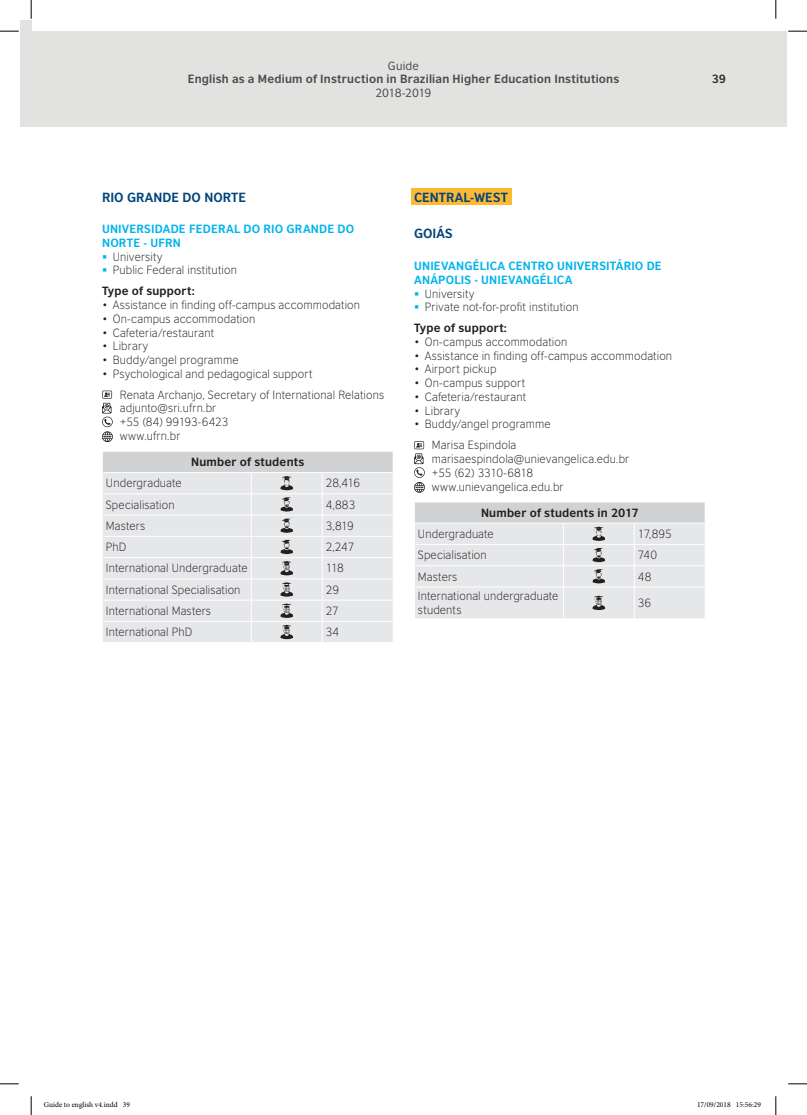
<style>
.page{position:relative;width:807px;height:1115px;background:#fff}
.page>*{position:absolute;margin:0;border:0;box-sizing:border-box;transform-origin:0 0}
.t1{font:700 12.5px "British Council Sans";color:#00447b}
.t2{font:300 11.25px/13.8px "British Council Sans";letter-spacing:.01em;color:#231f20}
.t3{font:700 11.25px/13.8px "British Council Sans";letter-spacing:.015em;color:#00b3ed}
.t4{font:700 11.25px "British Council Sans";letter-spacing:.015em;color:#4b4c4d}
.t5{font:700 11.25px "British Council Sans";letter-spacing:.015em;color:#231f20}
.t6{font:11.25px "British Council Sans";letter-spacing:-.045em;color:#4b4c4d}
.t7{font:11.25px "British Council Sans";letter-spacing:-.01em;color:#4b4c4d}
.t8{font:700 11.25px "British Council Sans";color:#312f30}
.t9{font:7.5px "Minion Pro";color:#000}
</style>
<div class="page">
<div style="left:21px;top:21px;width:10px;height:106px;background:#e2e3e0"></div>
<div style="left:31px;top:31px;width:755px;height:96px;background:#e2e3e0"></div>
<svg style="left:102px;top:390px;width:11px;height:52px"></svg>
<div style="left:102px;top:451px;width:291px;height:21px;background:#d1d2d4"></div>
<div style="left:103px;top:473px;width:290px;height:169px;background:#e6e7e9"></div>
<hr style="left:102px;top:493px;width:149px;height:1px;background:#fff">
<hr style="left:251px;top:493px;width:71px;height:1px;background:#fff">
<hr style="left:322px;top:493px;width:71px;height:1px;background:#fff">
<hr style="left:102px;top:515px;width:149px;height:1px;background:#fff">
<hr style="left:251px;top:515px;width:71px;height:1px;background:#fff">
<hr style="left:322px;top:515px;width:71px;height:1px;background:#fff">
<hr style="left:102px;top:536px;width:149px;height:1px;background:#fff">
<hr style="left:251px;top:536px;width:71px;height:1px;background:#fff">
<hr style="left:322px;top:536px;width:71px;height:1px;background:#fff">
<hr style="left:102px;top:557px;width:149px;height:1px;background:#fff">
<hr style="left:251px;top:557px;width:71px;height:1px;background:#fff">
<hr style="left:322px;top:557px;width:71px;height:1px;background:#fff">
<hr style="left:102px;top:578px;width:149px;height:1px;background:#fff">
<hr style="left:251px;top:578px;width:71px;height:1px;background:#fff">
<hr style="left:322px;top:578px;width:71px;height:1px;background:#fff">
<hr style="left:102px;top:600px;width:149px;height:1px;background:#fff">
<hr style="left:251px;top:600px;width:71px;height:1px;background:#fff">
<hr style="left:322px;top:600px;width:71px;height:1px;background:#fff">
<hr style="left:102px;top:621px;width:149px;height:1px;background:#fff">
<hr style="left:251px;top:621px;width:71px;height:1px;background:#fff">
<svg style="left:251px;top:473px;width:1px;height:169px"></svg>
<hr style="left:322px;top:621px;width:71px;height:1px;background:#fff">
<svg style="left:322px;top:473px;width:1px;height:169px"></svg>
<hr style="left:102px;top:451px;width:149px;height:1px;background:#fff">
<svg style="left:102px;top:452px;width:1px;height:20px"></svg>
<hr style="left:251px;top:451px;width:71px;height:1px;background:#fff">
<hr style="left:322px;top:451px;width:71px;height:1px;background:#fff">
<svg style="left:280px;top:476px;width:13px;height:14px"></svg>
<svg style="left:280px;top:497px;width:13px;height:14px"></svg>
<svg style="left:280px;top:518px;width:13px;height:15px"></svg>
<svg style="left:280px;top:540px;width:13px;height:14px"></svg>
<svg style="left:280px;top:561px;width:13px;height:14px"></svg>
<svg style="left:280px;top:582px;width:13px;height:14px"></svg>
<svg style="left:280px;top:603px;width:13px;height:15px"></svg>
<svg style="left:280px;top:625px;width:13px;height:14px"></svg>
<div style="left:410px;top:189px;width:101px;height:16px;background:#fdb931"></div>
<svg style="left:414px;top:441px;width:10px;height:52px"></svg>
<svg style="left:415px;top:502px;width:290px;height:116px"></svg>
<svg style="left:0;top:30px;width:19px;height:2px"></svg>
<svg style="left:788px;top:30px;width:18px;height:2px"></svg>
<svg style="left:0;top:1083px;width:19px;height:1px"></svg>
<svg style="left:788px;top:1083px;width:18px;height:1px"></svg>
<svg style="left:30px;top:0;width:2px;height:19px"></svg>
<svg style="left:30px;top:1096px;width:2px;height:19px"></svg>
<svg style="left:775px;top:0;width:1px;height:19px"></svg>
<svg style="left:775px;top:1096px;width:1px;height:19px"></svg>
<p class="t7" style="left:388px;top:58px;width:32px">Guide</p>
<p class="t4" style="left:188px;top:72px;width:433px">English as a Medium of Instruction in Brazilian Higher Education Institutions</p>
<p class="t6" style="left:375px;top:86px;width:58px">2018-2019</p>
<p class="t1" style="left:102px;top:189px;width:145px">RIO GRANDE DO NORTE</p>
<p class="t3" style="left:102px;top:222px;width:254px">UNIVERSIDADE FEDERAL DO RIO GRANDE DO<br>NORTE - UFRN</p>
<p class="t2" style="left:113px;top:249px;width:126px">University<br>Public Federal institution</p>
<p class="t5" style="left:102px;top:284px;width:94px">Type of support:</p>
<p class="t2" style="left:102px;top:298px;width:259px">• Assistance in finding off-campus accommodation</p>
<p class="t2" style="left:102px;top:312px;width:155px">• On-campus accommodation</p>
<p class="t2" style="left:102px;top:325px;width:114px">• Cafeteria/restaurant</p>
<p class="t2" style="left:102px;top:339px;width:48px">• Library</p>
<p class="t2" style="left:102px;top:353px;width:138px">• Buddy/angel programme</p>
<p class="t2" style="left:120px;top:363px;width:266px;line-height:20.9px;text-indent:-18px">• Psychological and pedagogical support<br>Renata Archanjo, Secretary of International Relations</p>
<p class="t2" style="left:120px;top:401px;width:110px">adjunto@sri.ufrn.br +55 (84) 99193-6423 www.ufrn.br</p>
<p class="t5" style="left:191px;top:455px;width:115px">Number of students</p>
<p class="t2" style="left:106px;top:476px;width:77px">Undergraduate</p>
<p class="t2" style="left:326px;top:476px;width:36px">28,416</p>
<p class="t2" style="left:106px;top:497px;width:70px">Specialisation</p>
<p class="t2" style="left:326px;top:497px;width:31px">4,883</p>
<p class="t2" style="left:106px;top:519px;width:41px">Masters</p>
<p class="t2" style="left:326px;top:519px;width:30px">3,819</p>
<p class="t2" style="left:106px;top:540px;width:22px">PhD</p>
<p class="t2" style="left:326px;top:540px;width:30px">2,247</p>
<p class="t2" style="left:106px;top:561px;width:143px">International Undergraduate</p>
<p class="t2" style="left:326px;top:561px;width:19px">118</p>
<p class="t2" style="left:106px;top:582px;width:136px">International Specialisation</p>
<p class="t2" style="left:326px;top:582px;width:15px">29</p>
<p class="t2" style="left:106px;top:604px;width:107px">International Masters</p>
<p class="t2" style="left:326px;top:604px;width:15px">27</p>
<p class="t2" style="left:106px;top:625px;width:88px">International PhD</p>
<p class="t2" style="left:326px;top:625px;width:15px">34</p>
<p class="t1" style="left:414px;top:189px;width:95px">CENTRAL-WEST</p>
<p class="t1" style="left:414px;top:226px;width:40px">GOIÁS</p>
<p class="t3" style="left:414px;top:259px;width:249px">UNIEVANGÉLICA CENTRO UNIVERSITÁRIO DE<br>ANÁPOLIS - UNIEVANGÉLICA</p>
<p class="t2" style="left:424px;top:286px;width:155px">University<br>Private not-for-profit institution</p>
<p class="t5" style="left:414px;top:321px;width:94px">Type of support:</p>
<p class="t2" style="left:414px;top:335px;width:155px">• On-campus accommodation</p>
<p class="t2" style="left:414px;top:348px;width:259px">• Assistance in finding off-campus accommodation</p>
<p class="t2" style="left:414px;top:362px;width:84px">• Airport pickup</p>
<p class="t2" style="left:414px;top:376px;width:113px">• On-campus support</p>
<p class="t2" style="left:414px;top:390px;width:114px">• Cafeteria/restaurant</p>
<p class="t2" style="left:414px;top:403px;width:48px">• Library</p>
<p class="t2" style="left:432px;top:414px;width:120px;line-height:20.9px;text-indent:-18px">• Buddy/angel programme<br>Marisa Espindola</p>
<p class="t2" style="left:432px;top:452px;width:199px">marisaespindola@unievangelica.edu.br +55 (62) 3310-6818 www.unievangelica.edu.br</p>
<p class="t5" style="left:481px;top:505px;width:159px">Number of students in 2017</p>
<p class="t2" style="left:418px;top:527px;width:77px">Undergraduate</p>
<p class="t2" style="left:637px;top:527px;width:35px">17,895</p>
<p class="t2" style="left:418px;top:548px;width:70px">Specialisation</p>
<p class="t2" style="left:637px;top:548px;width:21px">740</p>
<p class="t2" style="left:418px;top:569px;width:41px">Masters</p>
<p class="t2" style="left:637px;top:569px;width:15px">48</p>
<p class="t2" style="left:418px;top:589px;width:142px">International undergraduate students</p>
<p class="t2" style="left:637px;top:596px;width:15px">36</p>
<p class="t8" style="left:711px;top:72px;width:16px">39</p>
<p class="t9" style="left:44px;top:1100px;width:88px">Guide to english v4.indd 39</p>
<p class="t9" style="left:696px;top:1100px;width:65px">17/09/2018 15:56:29</p>
</div>
